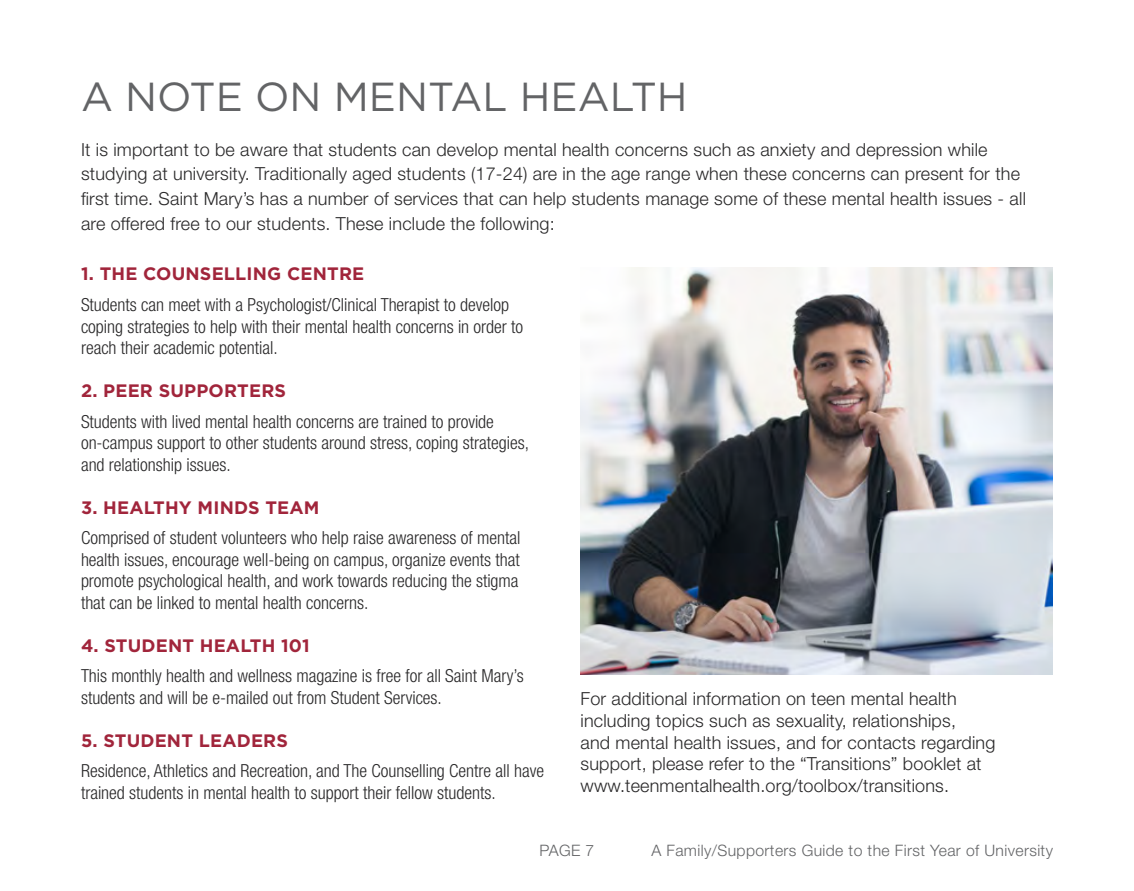
<style>
.page{position:relative;width:1134px;height:891px;background:#fff}
.page>*{position:absolute;margin:0;border:0;box-sizing:border-box;transform-origin:0 0}
.t1{font:40.5px "Gotham";color:#636466}
.t2{font:300 condensed 18px/21.6px "Helvetica Neue LT Std";color:#292829}
.t3{font:300 18px/21.6px "Helvetica Neue LT Std";letter-spacing:.01em;color:#292829}
.t4{font:700 18px "Gotham";letter-spacing:.01em;color:#a1253b}
.t5{font:300 15.75px "Helvetica Neue LT Std";letter-spacing:.025em;color:#636466}
</style>
<div class="page">
<img style="left:580px;top:267px;width:473px;height:408px">
<h1 class="t1" style="left:81px;top:74px;width:608px">A NOTE ON MENTAL HEALTH</h1>
<p class="t3" style="left:81px;top:136px;width:947px;line-height:24.8px">It is important to be aware that students can develop mental health concerns such as anxiety and depression while studying at university. Traditionally aged students (17-24) are in the age range when these concerns can present for the first time. Saint Mary’s has a number of services that can help students manage some of these mental health issues - all are offered free to our students. These include the following:</p>
<p class="t4" style="left:81px;top:264px;width:285px">1. THE COUNSELLING CENTRE</p>
<p class="t2" style="left:81px;top:294px;width:444px">Students can meet with a Psychologist/Clinical Therapist to develop coping strategies to help with their mental health concerns in order to reach their academic potential.</p>
<p class="t4" style="left:81px;top:380px;width:207px">2. PEER SUPPORTERS</p>
<p class="t2" style="left:81px;top:410px;width:450px">Students with lived mental health concerns are trained to provide on-campus support to other students around stress, coping strategies, and relationship issues.</p>
<p class="t4" style="left:81px;top:497px;width:240px">3. HEALTHY MINDS TEAM</p>
<p class="t2" style="left:81px;top:527px;width:441px;text-align:justify">Comprised of student volunteers who help raise awareness of mental health issues, encourage well-being on campus, organize events that promote psychological health, and work towards reducing the stigma that can be linked to mental health concerns.</p>
<p class="t4" style="left:81px;top:635px;width:230px">4. STUDENT HEALTH 101</p>
<p class="t2" style="left:81px;top:665px;width:444px">This monthly health and wellness magazine is free for all Saint Mary’s students and will be e-mailed out from Student Services.</p>
<p class="t4" style="left:81px;top:730px;width:208px">5. STUDENT LEADERS</p>
<p class="t2" style="left:81px;top:760px;width:465px">Residence, Athletics and Recreation, and The Counselling Centre all have trained students in mental health to support their fellow students.</p>
<p class="t3" style="left:580px;top:688px;width:416px">For additional information on teen mental health including topics such as sexuality, relationships,<br>and mental health issues, and for contacts regarding support, please refer to the “Transitions” booklet at www.teenmentalhealth.org/toolbox/transitions.</p>
<p class="t5" style="left:540px;top:841px;width:56px">PAGE 7</p>
<p class="t5" style="left:651px;top:841px;width:403px">A Family/Supporters Guide to the First Year of University</p>
</div>
